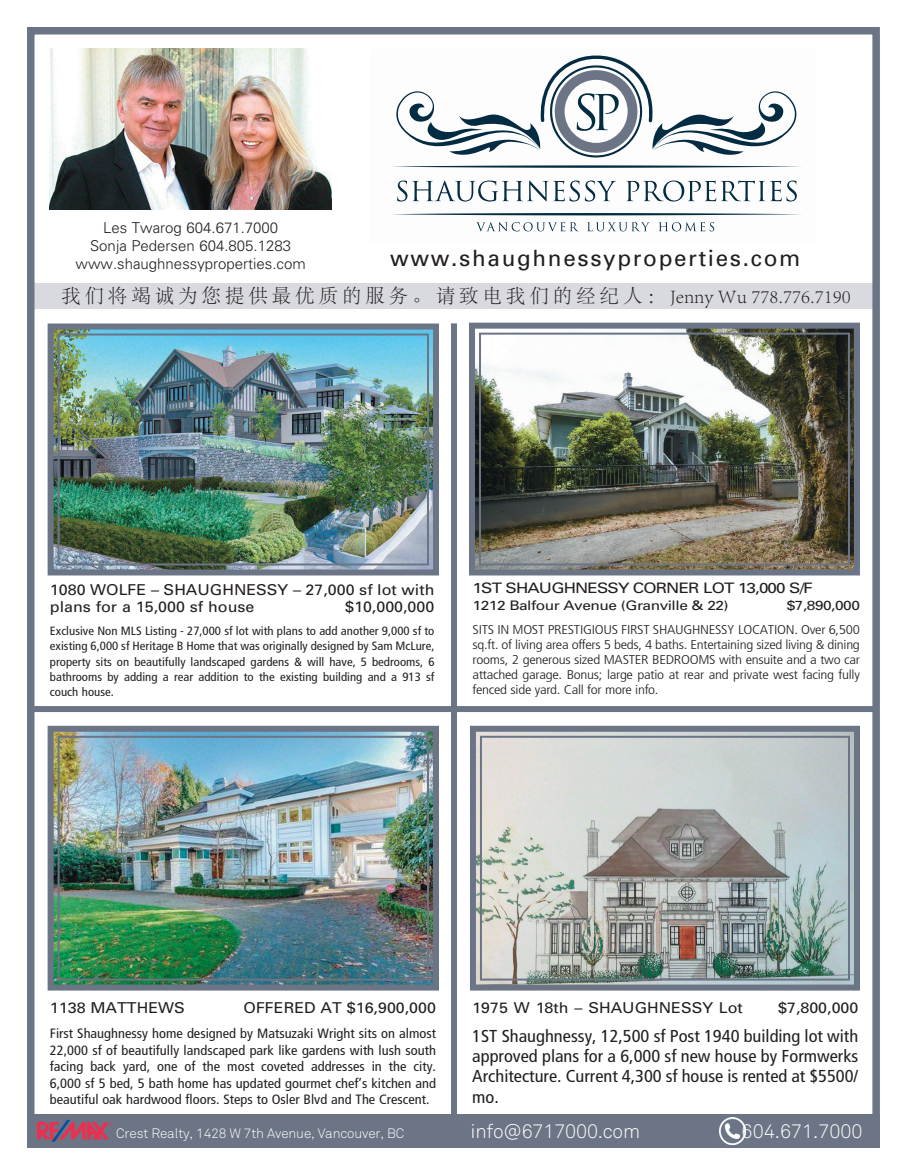
<style>
.page{position:relative;width:905px;height:1175px;background:#fff}
.page>*{position:absolute;margin:0;border:0;box-sizing:border-box;transform-origin:0 0}
.t1{font:22.5px "Univers";letter-spacing:.075em;color:#231f20}
.t2{font:300 19.5px "Adobe Song Std";letter-spacing:.2em;color:#231f20}
.t3{font:300 19.5px "Akkurat";letter-spacing:-.01em;color:#fff}
.t4{font:condensed 17.25px/20.2px "Frutiger";color:#231f20;text-align:justify;scale:1.07 1}
.t5{font:15px/16.5px "Univers";color:#231f20;scale:1.07 1}
.t6{font:300 15px/18px "Univers";color:#231f20;text-align:center}
.t7{font:14.4px "Univers";letter-spacing:-.05em;color:#231f20;scale:1.18 1}
.t8{font:condensed 13.5px/16.5px "Frutiger";color:#231f20;text-align:justify;scale:1.07 1}
.t9{font:300 13.5px "Akkurat";letter-spacing:-.01em;color:#fff}
.t10{font:13.2px "Univers";letter-spacing:-.03em;color:#231f20;scale:1.18 1}
.t11{font:300 condensed 12.75px/15px "Frutiger";letter-spacing:-.02em;color:#231f20;text-align:justify;scale:1.18 1}
.t12{font:condensed 12px/15px "Frutiger";color:#231f20;text-align:justify;scale:1.07 1}
</style>
<div class="page">
<div style="left:34px;top:284px;width:841px;height:25px;background:#d8dadf"></div>
<div style="left:27px;top:27px;width:852px;height:1121px;border:8px solid #6c7586"></div>
<img style="left:47px;top:323px;width:392px;height:253px">
<div style="left:58px;top:333px;width:371px;height:232px;border:2px solid #6c7586"></div>
<img style="left:47px;top:725px;width:392px;height:266px">
<div style="left:58px;top:735px;width:371px;height:245px;border:2px solid #6c7586"></div>
<img style="left:470px;top:725px;width:390px;height:266px">
<div style="left:480px;top:735px;width:370px;height:245px;border:2px solid #6c7586"></div>
<img style="left:50px;top:49px;width:281px;height:160px">
<svg style="left:392px;top:165px;width:409px;height:3px"></svg>
<svg style="left:392px;top:213px;width:409px;height:2px"></svg>
<svg style="left:397px;top:180px;width:219px;height:21px"></svg>
<svg style="left:626px;top:180px;width:170px;height:21px"></svg>
<svg style="left:476px;top:222px;width:102px;height:9px"></svg>
<svg style="left:587px;top:222px;width:62px;height:9px"></svg>
<svg style="left:659px;top:222px;width:55px;height:9px"></svg>
<svg style="left:396px;top:55px;width:401px;height:103px"></svg>
<div style="left:27px;top:1114px;width:852px;height:34px;background:#6c7586"></div>
<svg style="left:37px;top:1120px;width:76px;height:21px"></svg>
<img style="left:719px;top:1117px;width:26px;height:27px">
<div style="left:32px;top:706px;width:842px;height:6px;background:#6c7586"></div>
<div style="left:451px;top:323px;width:6px;height:792px;background:#6c7586"></div>
<img style="left:469px;top:322px;width:391px;height:254px">
<div style="left:479px;top:332px;width:371px;height:233px;border:2px solid #6c7586"></div>
<p class="t6" style="left:76px;top:218px;width:232px">Les Twarog 604.671.7000<br>Sonja Pedersen 604.805.1283 www.shaughnessyproperties.com</p>
<h1 class="t1" style="left:390px;top:244px;width:411px">www.shaughnessyproperties.com</h1>
<h2 class="t2" style="left:61px;top:285px;width:791px">我们将竭诚为您提供最优质的服务。请致电我们的经纪人：Jenny Wu 778.776.7190</h2>
<p class="t5" style="left:50px;top:581px;width:361px">1080 WOLFE – SHAUGHNESSY – 27,000 sf lot with plans for a 15,000 sf house</p>
<p class="t5" style="left:345px;top:597px;width:85px">$10,000,000</p>
<p class="t12" style="left:50px;top:624px;width:361px">Exclusive Non MLS Listing - 27,000 sf lot with plans to add another 9,000 sf to existing 6,000 sf Heritage B Home that was originally designed by Sam McLure, property sits on beautifully landscaped gardens &amp; will have, 5 bedrooms, 6 bathrooms by adding a rear addition to the existing building and a 913 sf couch house.</p>
<p class="t7" style="left:472px;top:579px;width:290px">1ST SHAUGHNESSY CORNER LOT 13,000 S/F</p>
<p class="t10" style="left:472px;top:596px;width:218px">1212 Balfour Avenue (Granville &amp; 22)</p>
<p class="t10" style="left:786px;top:596px;width:63px">$7,890,000</p>
<p class="t11" style="left:472px;top:622px;width:330px">SITS IN MOST PRESTIGIOUS FIRST SHAUGHNESSY LOCATION. Over 6,500 sq.ft. of living area offers 5 beds, 4 baths. Entertaining sized living &amp; dining rooms, 2 generous sized MASTER BEDROOMS with ensuite and a two car attached garage. Bonus; large patio at rear and private west facing fully fenced side yard. Call for more info.</p>
<p class="t5" style="left:50px;top:998px;width:128px">1138 MATTHEWS</p>
<p class="t5" style="left:243px;top:998px;width:181px">OFFERED AT $16,900,000</p>
<p class="t8" style="left:50px;top:1025px;width:362px">First Shaughnessy home designed by Matsuzaki Wright sits on almost 22,000 sf of beautifully landscaped park like gardens with lush south facing back yard, one of the most coveted addresses in the city.<br>6,000 sf 5 bed, 5 bath home has updated gourmet chef’s kitchen and beautiful oak hardwood floors. Steps to Osler Blvd and The Crescent.</p>
<p class="t5" style="left:472px;top:998px;width:254px">1975 W 18th – SHAUGHNESSY Lot</p>
<p class="t5" style="left:778px;top:998px;width:76px">$7,800,000</p>
<p class="t4" style="left:472px;top:1026px;width:362px">1ST Shaughnessy, 12,500 sf Post 1940 building lot with approved plans for a 6,000 sf new house by Formwerks Architecture. Current 4,300 sf house is rented at $5500/ mo.</p>
<p class="t9" style="left:116px;top:1124px;width:289px">Crest Realty, 1428 W 7th Avenue, Vancouver, BC</p>
<h2 class="t3" style="left:470px;top:1118px;width:171px">info@6717000.com</h2>
<h2 class="t3" style="left:741px;top:1118px;width:123px">604.671.7000</h2>
</div>
